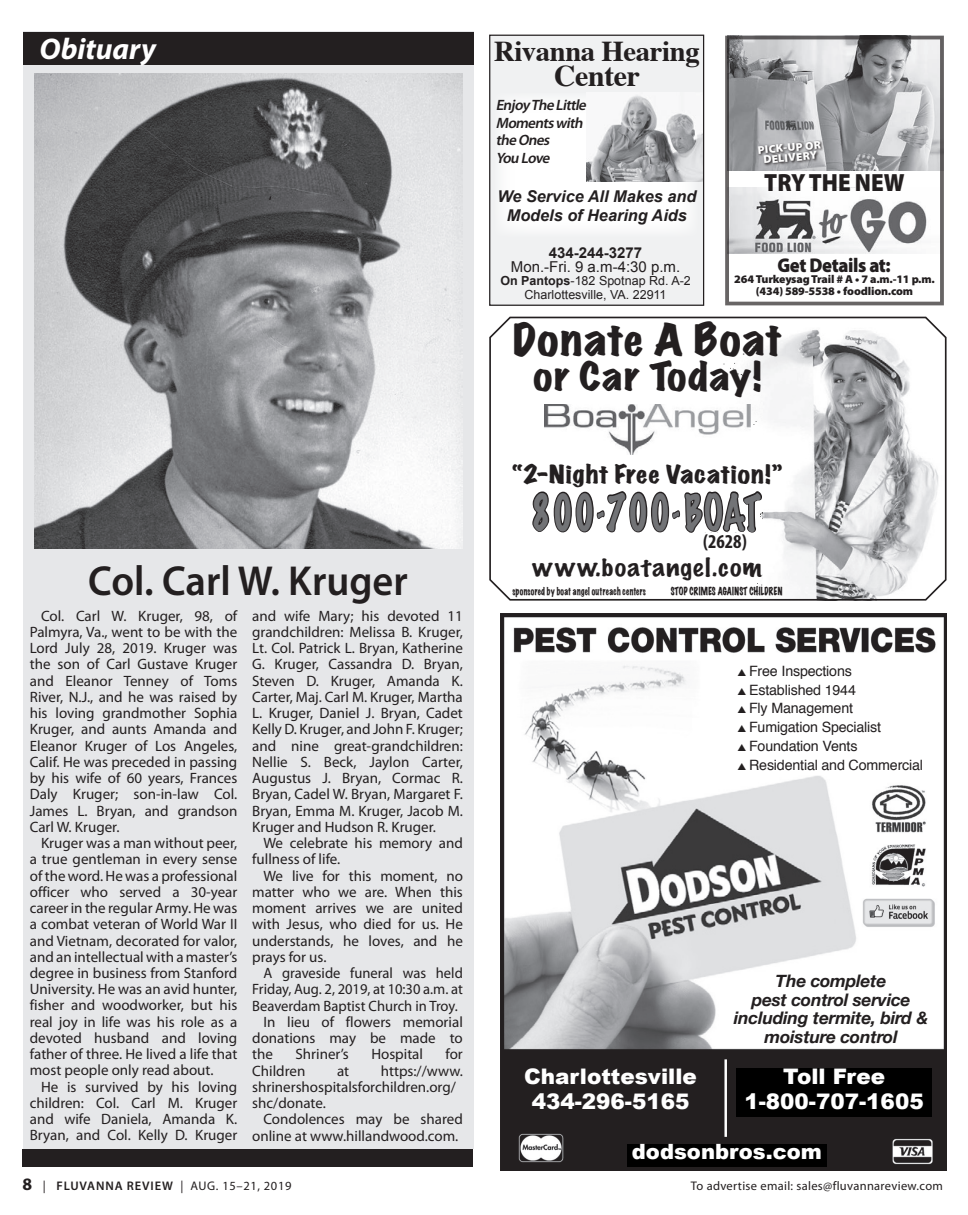
<style>
.page{position:relative;width:968px;height:1215px;background:#fff}
.page>*{position:absolute;margin:0;border:0;box-sizing:border-box;transform-origin:0 0}
.t1{font:100 45.38px "Marker Felt";letter-spacing:.04em;color:#727376;scale:.79 1}
.Sub_Header{font:600 42.12px "Myriad Pro";color:#231f20;scale:.96 1}
.t2{font:expanded 40px "Marker Felt";letter-spacing:.035em;color:#231f20;scale:1.09 1}
.t3{font:expanded 35.75px "Marker Felt";letter-spacing:.035em;color:#231f20;scale:1.1 1}
.Page_Header{font:italic 700 30px "Myriad Pro";color:#fff}
.t4{font:700 30px "Times";letter-spacing:-.015em;color:#231f20}
.t5{font:700 28.75px "Times";letter-spacing:-.015em;color:#231f20}
.t6{font:900 25px "Myriad Pro";color:#231f20;scale:.92 1}
.t7{font:100 23px "Marker Felt";letter-spacing:.05em;color:#231f20;scale:1.2 1}
.t8{font:expanded 22.88px "Marker Felt";letter-spacing:.03em;color:#231f20;scale:1.11 1}
.t9{font:900 21.5px/25.2px "Arial";color:#fff;text-align:center}
.t10{font:900 21px "Arial";color:#fff}
.t11{font:900 20px "Myriad Pro";letter-spacing:-.02em;color:#231f20;scale:.92 1}
.t12{font:italic 700 17.38px/18.8px "Helvetica Neue";letter-spacing:-.01em;color:#231f20;text-align:center}
.t13{font:expanded 16.88px "Marker Felt";color:#231f20;scale:.75 1}
.t14{font:italic 700 16.25px "Arial";color:#231f20}
.Body_Copy{font:15px/16.2px "Myriad Pro";color:#231f20;text-align:justify}
.t15{font:italic 600 15px/17.5px "Myriad Pro";color:#231f20}
.t16{font:15px "Arial";color:#231f20}
.t17{font:700 15px "Arial";color:#231f20}
.t18{font:14.25px "Helvetica";letter-spacing:-.01em;color:#231f20}
.t19{font:12.5px "Arial";color:#231f20}
.t20{font:12.5px "Myriad Pro";letter-spacing:.025em;color:#231f20}
.t21{font:12.5px "Myriad Pro";letter-spacing:.05em;color:#231f20}
.t22{font:900 11.5px/12.5px "Myriad Pro";letter-spacing:-.015em;color:#231f20;text-align:center}
.t23{font:900 11.25px/10px "Myriad Pro";color:#fff;text-align:center}
.t24{font:expanded 10.12px "Marker Felt";letter-spacing:.035em;color:#231f20;scale:.75 1}
.t25{font:expanded 9.88px "Marker Felt";letter-spacing:.04em;color:#231f20;scale:.74 1}
.s1{font-weight:700}
.s2{font-weight:700;font-size:17.5px}
.s3{font-weight:600}
</style>
<div class="page">
<img style="left:501px;top:614px;width:445px;height:556px">
<div style="left:736px;top:1068px;width:196px;height:49px;background:#000"></div>
<div style="left:627px;top:1144px;width:199px;height:23px;background:#000"></div>
<hr style="left:724px;top:1059px;width:3px;height:78px;background:#fff">
<img style="left:730px;top:188px;width:197px;height:66px">
<img style="left:730px;top:41px;width:208px;height:130px">
<div style="left:725px;top:36px;width:218px;height:269px;border:4px solid #231f20"></div>
<svg style="left:757px;top:140px;width:67px;height:27px;background:#8d8d90"></svg>
<svg style="left:489px;top:317px;width:457px;height:284px"></svg>
<img style="left:544px;top:404px;width:206px;height:50px">
<svg style="left:531px;top:489px;width:232px;height:45px"></svg>
<div style="left:693px;top:533px;width:58px;height:20px;background:#fff"></div>
<div style="left:23px;top:31px;width:450px;height:1118px;background:#e6e7e9"></div>
<div style="left:23px;top:32px;width:450px;height:32px;background:#231f20"></div>
<div style="left:22px;top:1149px;width:450px;height:18px;background:#231f20"></div>
<img style="left:34px;top:74px;width:429px;height:474px">
<div style="left:489px;top:36px;width:214px;height:270px;background:#f0f1f2"></div>
<div style="left:494px;top:93px;width:203px;height:144px;background:#fff"></div>
<img style="left:586px;top:93px;width:116px;height:88px">
<div style="left:489px;top:35px;width:215px;height:271px;border:1px solid #231f20"></div>
<p class="Page_Header" style="left:40px;top:29px;width:118px">Obituary</p>
<p class="Sub_Header" style="left:88px;top:554px;width:334px">Col. Carl W. Kruger</p>
<p class="Body_Copy" style="left:252px;top:607px;width:212px">and wife Mary; his devoted 11 grandchildren: Melissa B. Kruger, Lt. Col. Patrick L. Bryan, Katherine G. Kruger, Cassandra D. Bryan, Steven D. Kruger, Amanda K.<br>Carter, Maj. Carl M. Kruger, Martha L. Kruger, Daniel J. Bryan, Cadet Kelly D. Kruger, and John F. Kruger; and nine great-grandchildren:<br>Nellie S. Beck, Jaylon Carter, Augustus J. Bryan, Cormac R.<br>Bryan, Cadel W. Bryan, Margaret F.<br>Bryan, Emma M. Kruger, Jacob M.<br>Kruger and Hudson R. Kruger.</p>
<p class="Body_Copy" style="left:252px;top:835px;width:212px;text-indent:11px">We celebrate his memory and fullness of life.</p>
<p class="Body_Copy" style="left:252px;top:867px;width:212px;text-indent:11px">We live for this moment, no matter who we are. When this moment arrives we are united with Jesus, who died for us. He understands, he loves, and he prays for us.</p>
<p class="Body_Copy" style="left:263px;top:965px;width:201px">A graveside funeral was held</p>
<p class="Body_Copy" style="left:252px;top:981px;width:212px">Friday, Aug. 2, 2019, at 10:30 a.m. at</p>
<p class="Body_Copy" style="left:252px;top:997px;width:207px">Beaverdam Baptist Church in Troy.</p>
<p class="Body_Copy" style="left:263px;top:1013px;width:201px">In lieu of flowers memorial</p>
<p class="Body_Copy" style="left:252px;top:1030px;width:212px">donations may be made to</p>
<p class="Body_Copy" style="left:252px;top:1046px;width:22px">the</p>
<p class="Body_Copy" style="left:295px;top:1046px;width:55px">Shriner’s</p>
<p class="Body_Copy" style="left:371px;top:1046px;width:53px">Hospital</p>
<p class="Body_Copy" style="left:445px;top:1046px;width:19px">for</p>
<p class="Body_Copy" style="left:252px;top:1062px;width:55px">Children</p>
<p class="Body_Copy" style="left:337px;top:1062px;width:14px">at</p>
<p class="Body_Copy" style="left:30px;top:607px;width:209px;text-indent:11px">Col. Carl W. Kruger, 98, of Palmyra, Va., went to be with the Lord July 28, 2019. Kruger was the son of Carl Gustave Kruger and Eleanor Tenney of Toms River, N.J., and he was raised by his loving grandmother Sophia Kruger, and aunts Amanda and Eleanor Kruger of Los Angeles, Calif. He was preceded in passing by his wife of 60 years, Frances Daly Kruger; son-in-law Col.<br>James L. Bryan, and grandson Carl W. Kruger.</p>
<p class="Body_Copy" style="left:30px;top:835px;width:209px;text-indent:11px">Kruger was a man without peer, a true gentleman in every sense of the word. He was a professional officer who served a 30-year career in the regular Army. He was a combat veteran of World War II and Vietnam, decorated for valor, and an intellectual with a master’s degree in business from Stanford University. He was an avid hunter, fisher and woodworker, but his real joy in life was his role as a devoted husband and loving father of three. He lived a life that most people only read about.</p>
<p class="Body_Copy" style="left:30px;top:1078px;width:209px;text-indent:11px">He is survived by his loving children: Col. Carl M. Kruger and wife Daniela, Amanda K.<br>Bryan, and Col. Kelly D. Kruger</p>
<p class="Body_Copy" style="left:252px;top:1062px;width:212px;text-align:left;text-indent:129px">https://www. shrinershospitalsforchildren.org/ shc/donate.</p>
<p class="Body_Copy" style="left:252px;top:1111px;width:212px;text-align:right">Condolences may be shared online at www.hillandwood.com.</p>
<p class="t5" style="left:494px;top:24px;width:207px">Rivanna Hearing</p>
<p class="t4" style="left:554px;top:47px;width:88px">Center</p>
<p class="t15" style="left:496px;top:96px;width:95px">EnjoyThe Little<br>Momentswith the Ones<br>You Love</p>
<p class="t14" style="left:497px;top:185px;width:200px">We Service All Makes and</p>
<p class="t14" style="left:507px;top:205px;width:181px">Models of Hearing Aids</p>
<p class="t17" style="left:549px;top:243px;width:95px">434-244-3277</p>
<p class="t16" style="left:511px;top:257px;width:171px">Mon.-Fri. 9 a.m-4:30 p.m.</p>
<p class="t19" style="left:500px;top:273px;width:192px"><span class="s1">On Pantops</span>-182 Spotnap Rd. A-2</p>
<p class="t19" style="left:524px;top:287px;width:143px">Charlottesville, VA. 22911</p>
<p class="t23" style="left:757px;top:145px;width:65px;rotate:-5deg">PICK-UP OR<br>DELIVERY</p>
<p class="t6" style="left:764px;top:166px;width:154px">TRY THE NEW</p>
<p class="t11" style="left:777px;top:252px;width:125px">Get Details at:</p>
<p class="t22" style="left:734px;top:272px;width:202px">264 Turkeysag Trail # A • 7 a.m.-11 p.m. (434) 589-5538 • foodlion.com</p>
<p class="t2" style="left:512px;top:308px;width:249px">Donate A Boat</p>
<p class="t3" style="left:533px;top:348px;width:208px">or Car Today!</p>
<p class="t8" style="left:512px;top:456px;width:244px">“2-Night Free Vacation!”</p>
<p class="t1" style="left:531px;top:476px;width:292px">800-700- BOAT</p>
<p class="t13" style="left:703px;top:527px;width:54px">(2628)</p>
<p class="t7" style="left:533px;top:549px;width:192px">www.boatangel.com</p>
<p class="t25" style="left:512px;top:583px;width:181px">sponsored by boat angel outreach centers</p>
<p class="t24" style="left:670px;top:583px;width:150px">STOP CRIMES AGAINST CHILDREN</p>
<p class="t18" style="left:737px;top:661px;width:116px">▲ Free Inspections</p>
<p class="t18" style="left:737px;top:680px;width:120px">▲ Established 1944</p>
<p class="t18" style="left:737px;top:699px;width:117px">▲ Fly Management</p>
<p class="t18" style="left:737px;top:718px;width:145px">▲ Fumigation Specialist</p>
<p class="t18" style="left:737px;top:736px;width:121px">▲ Foundation Vents</p>
<p class="t18" style="left:737px;top:755px;width:187px">▲ Residential and Commercial</p>
<p class="t12" style="left:734px;top:971px;width:196px">The complete<br>pest control service including termite, bird &amp; moisture control</p>
<p class="t9" style="left:524px;top:1064px;width:174px">Charlottesville<br>434-296-5165</p>
<p class="t10" style="left:632px;top:1140px;width:191px">dodsonbros.com</p>
<p class="t9" style="left:744px;top:1064px;width:181px">Toll Free<br>1-800-707-1605</p>
<p class="t21" style="left:22px;top:1178px;width:270px"><span class="s2">8</span> | <span class="s3">FLUVANNA REVIEW</span> | AUG. 15–21, 2019</p>
<p class="t20" style="left:691px;top:1178px;width:253px">To advertise email: sales@fluvannareview.com</p>
</div>
